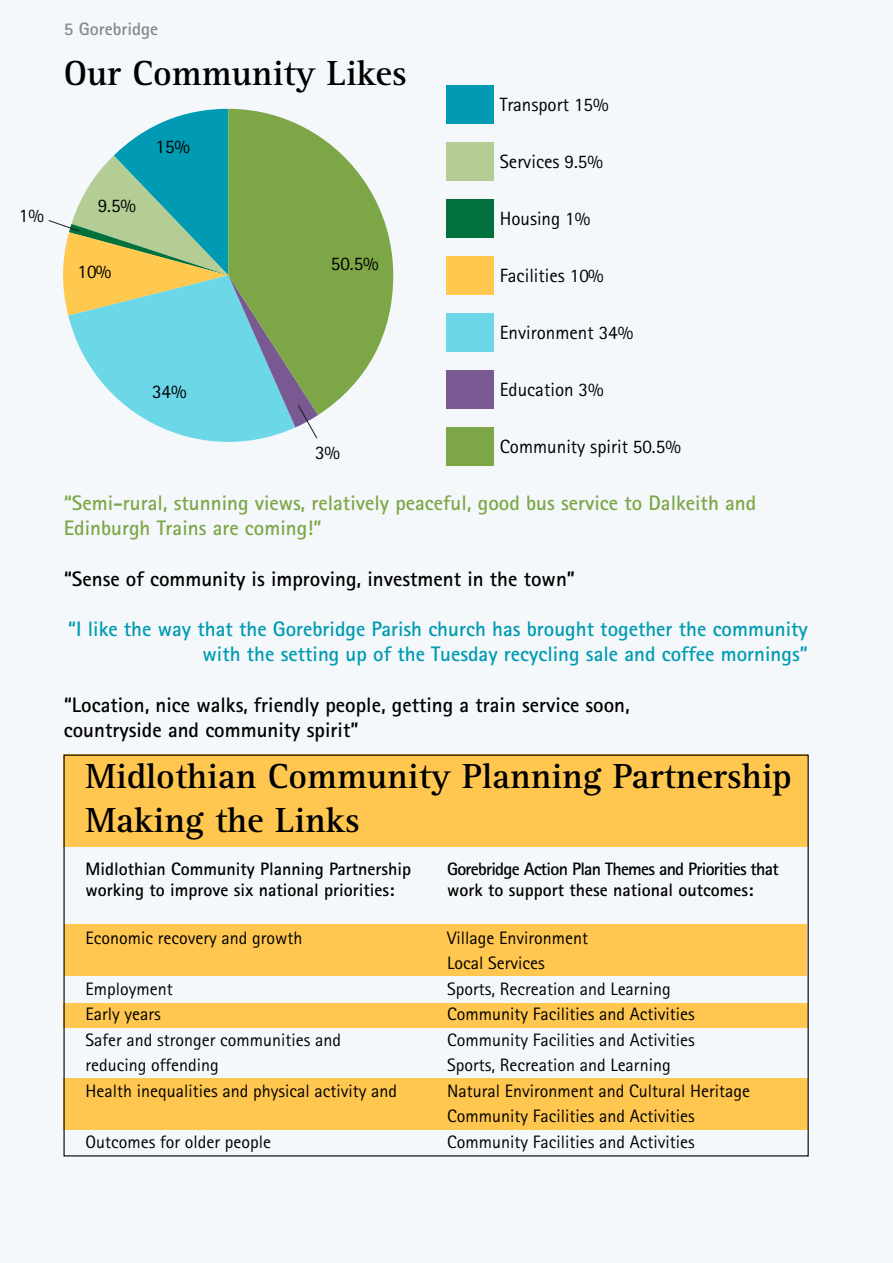
<style>
.page{position:relative;width:893px;height:1263px;background:#f4f8fb}
.page>*{position:absolute;margin:0;border:0;box-sizing:border-box;transform-origin:0 0}
.t1{font:700 36px/43.2px "Rotis Serif";color:#000}
.t2{font:700 21px/25.2px "Rotis Sans Serif";color:#000}
.t3{font:700 21px/25.2px "Rotis Sans Serif";color:#009bb2;text-align:right}
.t4{font:700 21px/25.2px "Rotis Sans Serif";color:#7da747}
.t5{font:19.2px "Rotis Sans Serif";color:#000}
.t6{font:18px/25.5px "Rotis Sans Serif";color:#000}
.t7{font:700 18px "Rotis Sans Serif";color:#000}
.t8{font:700 18px "Rotis Sans Serif";letter-spacing:-.04em;color:#000}
.t9{font:700 18px "Rotis Sans Serif";color:#878787}
</style>
<div class="page">
<div style="left:447px;top:85px;width:47px;height:38px;background:#009bb2"></div>
<div style="left:447px;top:142px;width:47px;height:38px;background:#b4cd95"></div>
<div style="left:447px;top:199px;width:47px;height:38px;background:#00713d"></div>
<div style="left:447px;top:256px;width:47px;height:38px;background:#ffc84f"></div>
<div style="left:447px;top:313px;width:47px;height:38px;background:#6cd7e7"></div>
<div style="left:447px;top:370px;width:47px;height:39px;background:#795992"></div>
<svg style="left:73px;top:109px;width:186px;height:333px"></svg>
<div style="left:447px;top:428px;width:47px;height:38px;background:#7da747"></div>
<svg style="left:228px;top:109px;width:165px;height:306px;fill:#7da747"></svg>
<svg style="left:48px;top:219px;width:270px;height:220px"></svg>
<div style="left:65px;top:924px;width:742px;height:52px;background:#ffc74f"></div>
<div style="left:64px;top:1079px;width:744px;height:51px;background:#ffc74f"></div>
<div style="left:64px;top:1003px;width:744px;height:25px;background:#ffc74f"></div>
<div style="left:64px;top:754px;width:744px;height:92px;background:#ffc74f"></div>
<p class="t5" style="left:19px;top:204px;width:27px">1%</p>
<p class="t9" style="left:64px;top:18px;width:96px">5 Gorebridge</p>
<h1 class="t1" style="left:64px;top:52px;width:345px">Our Community Likes</h1>
<p class="t5" style="left:98px;top:194px;width:40px">9.5%</p>
<p class="t5" style="left:78px;top:260px;width:35px">10%</p>
<p class="t5" style="left:156px;top:135px;width:36px">15%</p>
<p class="t5" style="left:152px;top:380px;width:36px">34%</p>
<p class="t5" style="left:331px;top:252px;width:49px">50.5%</p>
<p class="t5" style="left:315px;top:441px;width:27px">3%</p>
<p class="t5" style="left:500px;top:93px;width:110px">Transport 15%</p>
<p class="t5" style="left:500px;top:150px;width:105px">Services 9.5%</p>
<p class="t5" style="left:500px;top:207px;width:92px">Housing 1%</p>
<p class="t5" style="left:500px;top:264px;width:105px">Facilities 10%</p>
<p class="t5" style="left:500px;top:321px;width:135px">Environment 34%</p>
<p class="t5" style="left:500px;top:378px;width:105px">Education 3%</p>
<p class="t5" style="left:500px;top:435px;width:183px">Community spirit 50.5%</p>
<p class="t4" style="left:64px;top:490px;width:694px">“Semi-rural, stunning views, relatively peaceful, good bus service to Dalkeith and<br>Edinburgh Trains are coming!”</p>
<p class="t2" style="left:64px;top:565px;width:513px">“Sense of community is improving, investment in the town”</p>
<p class="t3" style="left:68px;top:616px;width:741px">“I like the way that the Gorebridge Parish church has brought together the community with the setting up of the Tuesday recycling sale and coffee mornings”</p>
<p class="t2" style="left:64px;top:691px;width:568px">“Location, nice walks, friendly people, getting a train service soon, countryside and community spirit”</p>
<h1 class="t1" style="left:86px;top:756px;width:708px">Midlothian Community Planning Partnership<br>Making the Links</h1>
<p class="t7" style="left:86px;top:857px;width:327px">Midlothian Community Planning Partnership</p>
<p class="t8" style="left:447px;top:857px;width:333px">Gorebridge Action Plan Themes and Priorities that</p>
<p class="t7" style="left:86px;top:879px;width:310px">working to improve six national priorities:</p>
<p class="t7" style="left:447px;top:879px;width:308px">work to support these national outcomes:</p>
<p class="t6" style="left:86px;top:924px;width:218px">Economic recovery and growth</p>
<p class="t6" style="left:447px;top:924px;width:142px">Village Environment<br>Local Services</p>
<p class="t6" style="left:86px;top:975px;width:89px">Employment</p>
<p class="t6" style="left:447px;top:975px;width:225px">Sports, Recreation and Learning</p>
<p class="t6" style="left:86px;top:1001px;width:77px">Early years</p>
<p class="t6" style="left:447px;top:1001px;width:249px">Community Facilities and Activities</p>
<p class="t6" style="left:86px;top:1026px;width:257px">Safer and stronger communities and</p>
<p class="t6" style="left:447px;top:1026px;width:249px">Community Facilities and Activities</p>
<p class="t6" style="left:86px;top:1052px;width:135px">reducing offending</p>
<p class="t6" style="left:447px;top:1052px;width:225px">Sports, Recreation and Learning</p>
<p class="t6" style="left:86px;top:1077px;width:313px">Health inequalities and physical activity and</p>
<p class="t6" style="left:447px;top:1077px;width:304px">Natural Environment and Cultural Heritage<br>Community Facilities and Activities</p>
<p class="t6" style="left:86px;top:1129px;width:187px">Outcomes for older people</p>
<p class="t6" style="left:447px;top:1129px;width:249px">Community Facilities and Activities</p>
</div>
